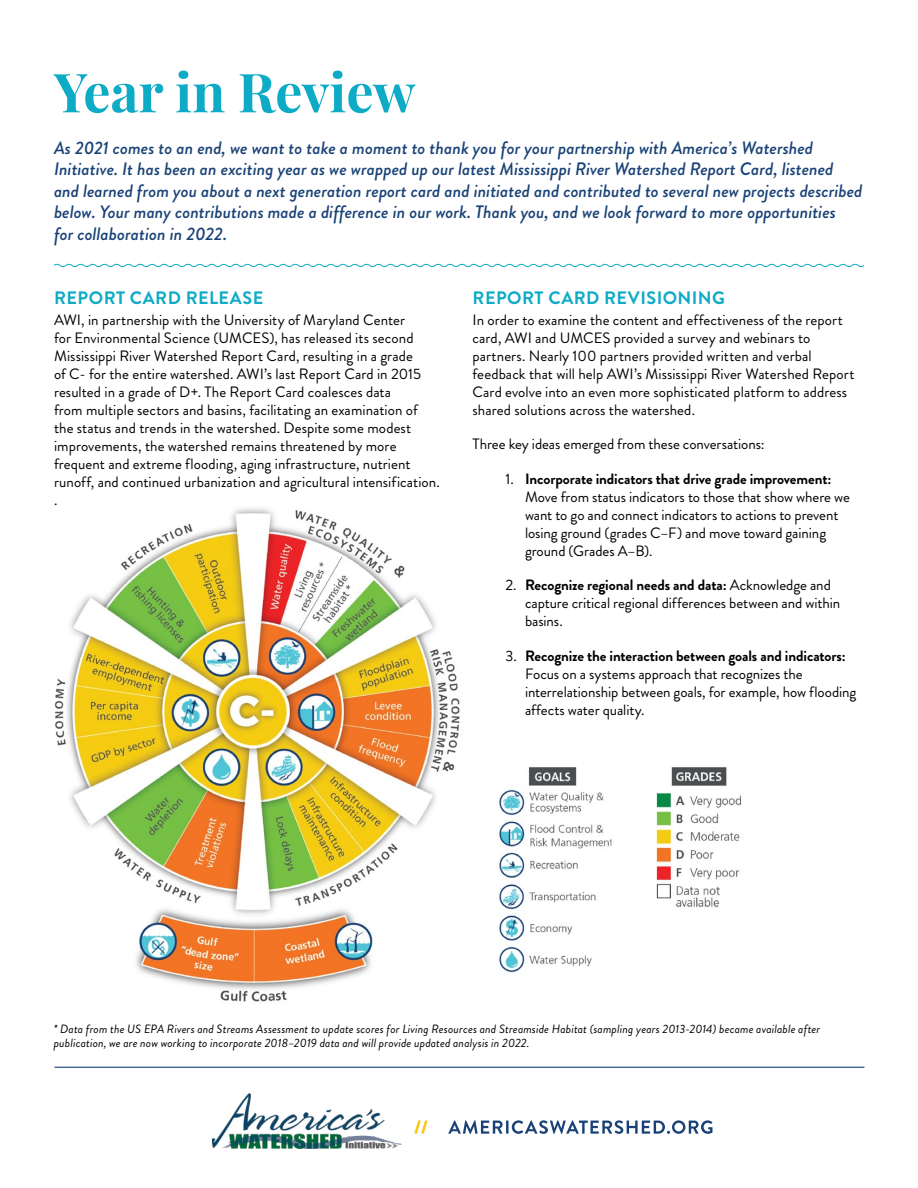
<style>
.page{position:relative;width:918px;height:1188px;background:#fff}
.page>*{position:absolute;margin:0;border:0;box-sizing:border-box;transform-origin:0 0}
.t1{font:700 54px "Playfair Display";color:#0dabc6}
.t2{font:italic 500 18px/21.6px "Brandon Grotesque";color:#194276}
.t3{font:700 18px "Brandon Grotesque";letter-spacing:.025em;color:#0dabc6}
.t4{font:15px/18px "Brandon Grotesque";color:#000}
.t5{font:italic 12px/14.4px "Brandon Grotesque";letter-spacing:.01em;color:#000}
.s1{font-weight:700}
</style>
<div class="page">
<img style="left:212px;top:1094px;width:190px;height:55px">
<svg style="left:448px;top:1120px;width:265px;height:14px"></svg>
<svg style="left:414px;top:1121px;width:14px;height:13px"></svg>
<hr style="left:54px;top:1067px;width:810px;height:1px;background:#194276">
<img style="left:499px;top:767px;width:242px;height:206px">
<svg style="left:53px;top:263px;width:812px;height:4px"></svg>
<img style="left:54px;top:508px;width:406px;height:494px">
<h1 class="t1" style="left:54px;top:50px;width:363px">Year in Review</h1>
<p class="t2" style="left:54px;top:137px;width:810px">As 2021 comes to an end, we want to take a moment to thank you for your partnership with America’s Watershed Initiative. It has been an exciting year as we wrapped up our latest Mississippi River Watershed Report Card, listened and learned from you about a next generation report card and initiated and contributed to several new projects described below. Your many contributions made a difference in our work. Thank you, and we look forward to more opportunities<br>for collaboration in 2022.</p>
<p class="t3" style="left:54px;top:285px;width:211px">REPORT CARD RELEASE</p>
<p class="t4" style="left:54px;top:311px;width:387px">AWI, in partnership with the University of Maryland Center<br>for Environmental Science (UMCES), has released its second Mississippi River Watershed Report Card, resulting in a grade<br>of C- for the entire watershed. AWI’s last Report Card in 2015 resulted in a grade of D+. The Report Card coalesces data<br>from multiple sectors and basins, facilitating an examination of the status and trends in the watershed. Despite some modest improvements, the watershed remains threatened by more frequent and extreme flooding, aging infrastructure, nutrient runoff, and continued urbanization and agricultural intensification. .</p>
<p class="t3" style="left:473px;top:285px;width:254px">REPORT CARD REVISIONING</p>
<p class="t4" style="left:472px;top:311px;width:384px">In order to examine the content and effectiveness of the report card, AWI and UMCES provided a survey and webinars to partners. Nearly 100 partners provided written and verbal feedback that will help AWI’s Mississippi River Watershed Report Card evolve into an even more sophisticated platform to address shared solutions across the watershed.</p>
<p class="t4" style="left:472px;top:435px;width:294px">Three key ideas emerged from these conversations:</p>
<p class="t4" style="left:525px;top:470px;width:326px;text-indent:-20px">1. <span class="s1">Incorporate indicators that drive grade improvement:<br></span>Move from status indicators to those that show where we want to go and connect indicators to actions to prevent losing ground (grades C–F) and move toward gaining ground (Grades A–B).</p>
<p class="t4" style="left:525px;top:576px;width:317px;text-indent:-20px">2. <span class="s1">Recognize regional needs and data:</span> Acknowledge and capture critical regional differences between and within basins.</p>
<p class="t4" style="left:525px;top:647px;width:333px;text-indent:-20px">3. <span class="s1">Recognize the interaction between goals and indicators:<br></span>Focus on a systems approach that recognizes the interrelationship between goals, for example, how flooding affects water quality.</p>
<p class="t5" style="left:54px;top:1021px;width:768px">* Data from the US EPA Rivers and Streams Assessment to update scores for Living Resources and Streamside Habitat (sampling years 2013-2014) became available after publication, we are now working to incorporate 2018–2019 data and will provide updated analysis in 2022.</p>
</div>
